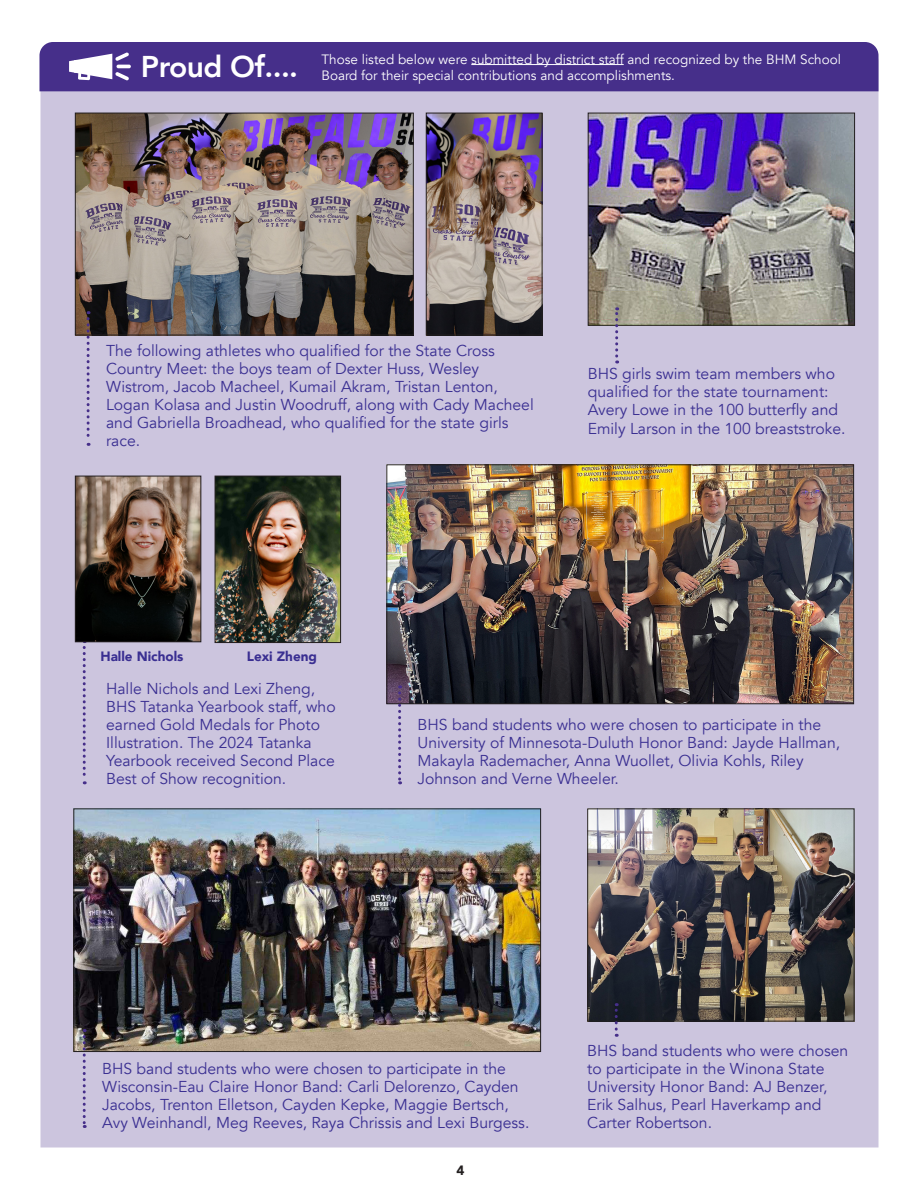
<style>
.page{position:relative;width:918px;height:1188px;background:#fff}
.page>*{position:absolute;margin:0;border:0;box-sizing:border-box;transform-origin:0 0}
.t1{font:800 30px "Avenir";letter-spacing:-.02em;color:#fff}
.Body_Text{font:15.75px/18.1px "Avenir";color:#3a2f92}
.t2{font:13.5px/16.2px "Avenir";color:#fff}
.t3{font:900 13.5px "Avenir";color:#3a2f92}
.t4{font:900 13.5px "Avenir";color:#231f20}
</style>
<div class="page">
<div style="left:40px;top:91px;width:839px;height:1057px;background:#ccc5de"></div>
<svg style="left:83px;top:642px;width:3px;height:142px"></svg>
<img style="left:77px;top:478px;width:122px;height:162px">
<div style="left:75px;top:476px;width:126px;height:166px;border:1px solid #231f20"></div>
<img style="left:217px;top:478px;width:122px;height:163px">
<div style="left:215px;top:476px;width:126px;height:167px;border:1px solid #231f20"></div>
<div style="left:39px;top:42px;width:840px;height:49px;background:#462f8a"></div>
<img style="left:75px;top:810px;width:464px;height:240px">
<div style="left:73px;top:808px;width:468px;height:244px;border:1px solid #231f20"></div>
<img style="left:77px;top:115px;width:335px;height:218px">
<div style="left:75px;top:113px;width:339px;height:222px;border:1px solid #231f20"></div>
<img style="left:388px;top:466px;width:464px;height:236px">
<div style="left:386px;top:464px;width:468px;height:240px;border:1px solid #231f20"></div>
<img style="left:428px;top:115px;width:112px;height:218px">
<div style="left:426px;top:113px;width:116px;height:222px;border:1px solid #231f20"></div>
<svg style="left:87px;top:311px;width:3px;height:135px"></svg>
<svg style="left:398px;top:685px;width:3px;height:99px"></svg>
<svg style="left:83px;top:1029px;width:3px;height:99px"></svg>
<img style="left:589px;top:810px;width:263px;height:210px">
<div style="left:587px;top:808px;width:267px;height:214px;border:1px solid #231f20"></div>
<img style="left:590px;top:115px;width:263px;height:209px">
<div style="left:588px;top:113px;width:267px;height:213px;border:1px solid #231f20"></div>
<svg style="left:615px;top:1003px;width:3px;height:34px"></svg>
<svg style="left:615px;top:307px;width:3px;height:56px"></svg>
<p class="t1" style="left:141px;top:43px;width:159px">Proud Of....</p>
<p class="t2" style="left:322px;top:51px;width:521px">Those listed below were submitted by district staff and recognized by the BHM School<br>Board for their special contributions and accomplishments.</p>
<p class="Body_Text" style="left:106px;top:342px;width:429px">The following athletes who qualified for the State Cross Country Meet: the boys team of Dexter Huss, Wesley Wistrom, Jacob Macheel, Kumail Akram, Tristan Lenton, Logan Kolasa and Justin Woodruff, along with Cady Macheel and Gabriella Broadhead, who qualified for the state girls race.</p>
<p class="Body_Text" style="left:588px;top:365px;width:259px">BHS girls swim team members who qualified for the state tournament:<br>Avery Lowe in the 100 butterfly and Emily Larson in the 100 breaststroke.</p>
<p class="t3" style="left:100px;top:645px;width:85px">Halle Nichols</p>
<p class="t3" style="left:247px;top:645px;width:72px">Lexi Zheng</p>
<p class="Body_Text" style="left:106px;top:680px;width:231px">Halle Nichols and Lexi Zheng,<br>BHS Tatanka Yearbook staff, who earned Gold Medals for Photo<br>Illustration. The 2024 Tatanka<br>Yearbook received Second Place<br>Best of Show recognition.</p>
<p class="Body_Text" style="left:418px;top:716px;width:424px">BHS band students who were chosen to participate in the University of Minnesota-Duluth Honor Band: Jayde Hallman, Makayla Rademacher, Anna Wuollet, Olivia Kohls, Riley Johnson and Verne Wheeler.</p>
<p class="Body_Text" style="left:102px;top:1059px;width:429px">BHS band students who were chosen to participate in the Wisconsin-Eau Claire Honor Band: Carli Delorenzo, Cayden Jacobs, Trenton Elletson, Cayden Kepke, Maggie Bertsch, Avy Weinhandl, Meg Reeves, Raya Chrissis and Lexi Burgess.</p>
<p class="t4" style="left:457px;top:1159px;width:9px">4</p>
<p class="Body_Text" style="left:587px;top:1041px;width:263px">BHS band students who were chosen to participate in the Winona State<br>University Honor Band: AJ Benzer,<br>Erik Salhus, Pearl Haverkamp and<br>Carter Robertson.</p>
</div>
